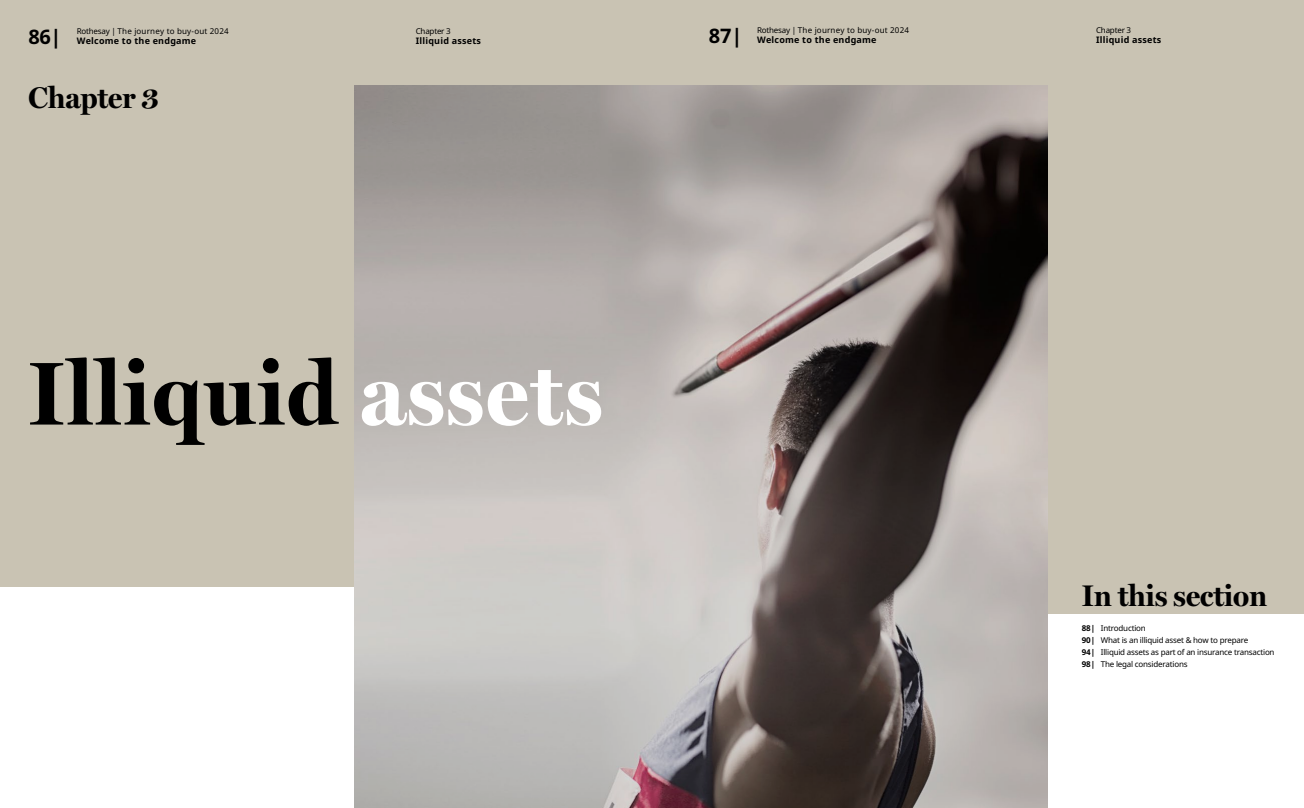
<style>
.page{position:relative;width:1304px;height:808px;background:#fff}
.page>*{position:absolute;margin:0;border:0;box-sizing:border-box;transform-origin:0 0}
.t1{font:700 90px "Miller Display";letter-spacing:.025em;color:#000}
.t2{font:700 30px "Miller Display";letter-spacing:.005em;color:#000}
.t3{font:700 20px "Noto Sans";color:#000}
.t4{font:700 9px "Noto Sans";letter-spacing:.025em;color:#000}
.t5{font:8px/12px "Noto Sans";letter-spacing:-.025em;color:#000}
.t6{font:8px "Noto Sans";letter-spacing:.025em;color:#000}
.s1{color:#fff}
.s2{font-weight:700}
</style>
<div class="page">
<div style="left:0;top:0;width:652px;height:587px;background:#c9c3b3"></div>
<div style="left:652px;top:0;width:652px;height:614px;background:#c9c3b3"></div>
<svg style="left:354px;top:85px;width:694px;height:723px"></svg>
<p class="t4" style="left:77px;top:34px;width:121px">Welcome to the endgame</p>
<h3 class="t3" style="left:709px;top:21px;width:35px">87|</h3>
<p class="t6" style="left:757px;top:24px;width:153px">Rothesay | The journey to buy-out 2024</p>
<p class="t5" style="left:416px;top:25px;width:37px">Chapter 3</p>
<p class="t4" style="left:416px;top:34px;width:67px">Illiquid assets</p>
<h3 class="t3" style="left:28px;top:23px;width:35px">86|</h3>
<p class="t6" style="left:77px;top:26px;width:153px">Rothesay | The journey to buy-out 2024</p>
<p class="t4" style="left:757px;top:33px;width:121px">Welcome to the endgame</p>
<h2 class="t2" style="left:28px;top:80px;width:132px">Chapter 3</h2>
<h1 class="t1" style="left:28px;top:339px;width:576px">Illiquid <span class="s1">assets</span></h1>
<p class="t5" style="left:1096px;top:24px;width:37px">Chapter 3</p>
<p class="t4" style="left:1096px;top:33px;width:67px">Illiquid assets</p>
<h2 class="t2" style="left:1082px;top:577px;width:187px">In this section</h2>
<p class="t5" style="left:1082px;top:622px;width:194px"><span class="s2">88|</span> Introduction<br><span class="s2">90|</span> What is an illiquid asset &amp; how to prepare<br><span class="s2">94|</span> Illiquid assets as part of an insurance transaction <span class="s2">98|</span> The legal considerations</p>
</div>
